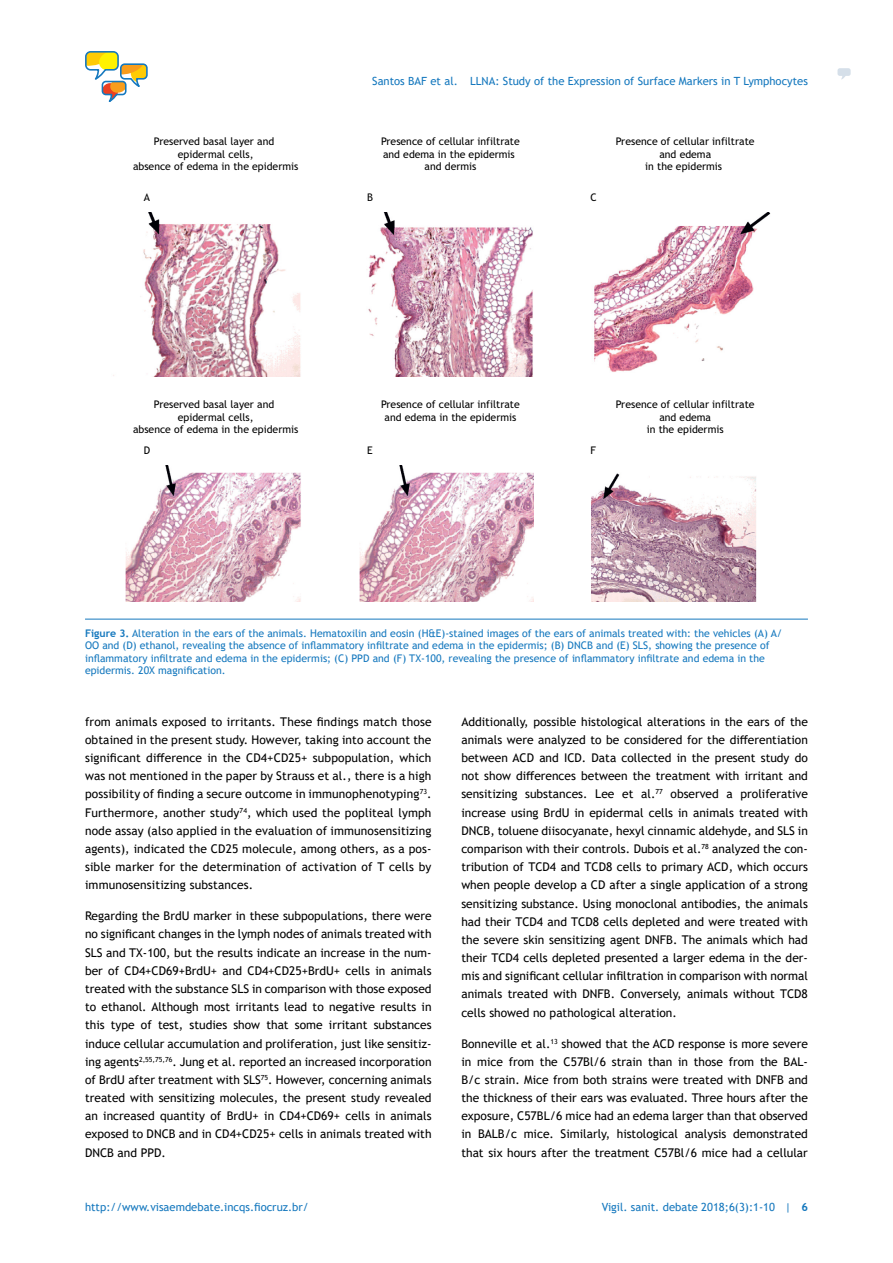
<style>
.page{position:relative;width:893px;height:1263px;background:#fff}
.page>*{position:absolute;margin:0;border:0;box-sizing:border-box;transform-origin:0 0}
.t1{font:12px/18.1px "Trebuchet MS";color:#000;text-align:justify}
.t2{font:11.25px "Trebuchet MS";color:#1578be}
.t3{font:10.5px/12.6px "Trebuchet MS";color:#1578be}
.t4{font:10.5px/12.6px "Trebuchet MS";color:#000;text-align:center}
.s1{font-weight:700}
</style>
<div class="page">
<svg style="left:85px;top:51px;width:63px;height:51px"></svg>
<svg style="left:837px;top:68px;width:14px;height:11px"></svg>
<hr style="left:85px;top:619px;width:723px;height:1px;background:#1578be">
<img style="left:113px;top:212px;width:188px;height:164px">
<img style="left:368px;top:212px;width:165px;height:164px">
<img style="left:594px;top:212px;width:177px;height:160px">
<img style="left:125px;top:465px;width:176px;height:136px">
<img style="left:359px;top:465px;width:175px;height:136px">
<img style="left:591px;top:473px;width:166px;height:128px">
<p class="t2" style="left:372px;top:74px;width:437px">Santos BAF et al. LLNA: Study of the Expression of Surface Markers in T Lymphocytes</p>
<p class="t4" style="left:133px;top:135px;width:167px">Preserved basal layer and epidermal cells,<br>absence of edema in the epidermis</p>
<p class="t4" style="left:144px;top:191px;width:8px">A</p>
<p class="t4" style="left:367px;top:191px;width:7px">B</p>
<p class="t4" style="left:590px;top:191px;width:8px">C</p>
<p class="t4" style="left:381px;top:135px;width:140px">Presence of cellular infiltrate and edema in the epidermis and dermis</p>
<p class="t4" style="left:616px;top:135px;width:140px">Presence of cellular infiltrate and edema<br>in the epidermis</p>
<p class="t4" style="left:133px;top:398px;width:167px">Preserved basal layer and epidermal cells,<br>absence of edema in the epidermis</p>
<p class="t4" style="left:381px;top:398px;width:140px">Presence of cellular infiltrate and edema in the epidermis</p>
<p class="t4" style="left:616px;top:398px;width:140px">Presence of cellular infiltrate and edema<br>in the epidermis</p>
<p class="t4" style="left:144px;top:444px;width:8px">D</p>
<p class="t4" style="left:367px;top:444px;width:7px">E</p>
<p class="t4" style="left:590px;top:444px;width:7px">F</p>
<p class="t3" style="left:85px;top:626px;width:699px"><span class="s1">Figure 3.</span> Alteration in the ears of the animals. Hematoxilin and eosin (H&amp;E)-stained images of the ears of animals treated with: the vehicles (A) A/ OO and (D) ethanol, revealing the absence of inflammatory infiltrate and edema in the epidermis; (B) DNCB and (E) SLS, showing the presence of inflammatory infiltrate and edema in the epidermis; (C) PPD and (F) TX-100, revealing the presence of inflammatory infiltrate and edema in the epidermis. 20X magnification.</p>
<p class="t1" style="left:85px;top:712px;width:348px">from animals exposed to irritants. These findings match those obtained in the present study. However, taking into account the significant difference in the CD4+CD25+ subpopulation, which was not mentioned in the paper by Strauss et al., there is a high possibility of finding a secure outcome in immunophenotyping<sup>73</sup>.<br>Furthermore, another study<sup>74</sup>, which used the popliteal lymph node assay (also applied in the evaluation of immunosensitizing agents), indicated the CD25 molecule, among others, as a pos&shy;sible marker for the determination of activation of T cells by immunosensitizing substances.</p>
<p class="t1" style="left:85px;top:907px;width:348px">Regarding the BrdU marker in these subpopulations, there were no significant changes in the lymph nodes of animals treated with SLS and TX-100, but the results indicate an increase in the num&shy;ber of CD4+CD69+BrdU+ and CD4+CD25+BrdU+ cells in animals treated with the substance SLS in comparison with those exposed to ethanol. Although most irritants lead to negative results in this type of test, studies show that some irritant substances induce cellular accumulation and proliferation, just like sensitiz&shy;ing agents<sup>2,55,75,76</sup>. Jung et al. reported an increased incorporation of BrdU after treatment with SLS<sup>75</sup>. However, concerning animals treated with sensitizing molecules, the present study revealed an increased quantity of BrdU+ in CD4+CD69+ cells in animals exposed to DNCB and in CD4+CD25+ cells in animals treated with DNCB and PPD.</p>
<p class="t1" style="left:461px;top:712px;width:348px">Additionally, possible histological alterations in the ears of the animals were analyzed to be considered for the differentiation between ACD and ICD. Data collected in the present study do not show differences between the treatment with irritant and sensitizing substances. Lee et al.<sup>77</sup> observed a proliferative increase using BrdU in epidermal cells in animals treated with DNCB, toluene diisocyanate, hexyl cinnamic aldehyde, and SLS in comparison with their controls. Dubois et al.<sup>78</sup> analyzed the con&shy;tribution of TCD4 and TCD8 cells to primary ACD, which occurs when people develop a CD after a single application of a strong sensitizing substance. Using monoclonal antibodies, the animals had their TCD4 and TCD8 cells depleted and were treated with the severe skin sensitizing agent DNFB. The animals which had their TCD4 cells depleted presented a larger edema in the der&shy;mis and significant cellular infiltration in comparison with normal animals treated with DNFB. Conversely, animals without TCD8 cells showed no pathological alteration.</p>
<p class="t1" style="left:461px;top:1034px;width:348px">Bonneville et al.<sup>13</sup> showed that the ACD response is more severe in mice from the C57Bl/6 strain than in those from the BAL-B/c strain. Mice from both strains were treated with DNFB and the thickness of their ears was evaluated. Three hours after the exposure, C57BL/6 mice had an edema larger than that observed in BALB/c mice. Similarly, histological analysis demonstrated that six hours after the treatment C57Bl/6 mice had a cellular</p>
<p class="t2" style="left:85px;top:1199px;width:225px">http://www.visaemdebate.incqs.fiocruz.br/</p>
<p class="t2" style="left:602px;top:1199px;width:208px">Vigil. sanit. debate 2018;6(3):1-10 | <span class="s1">6</span></p>
</div>
